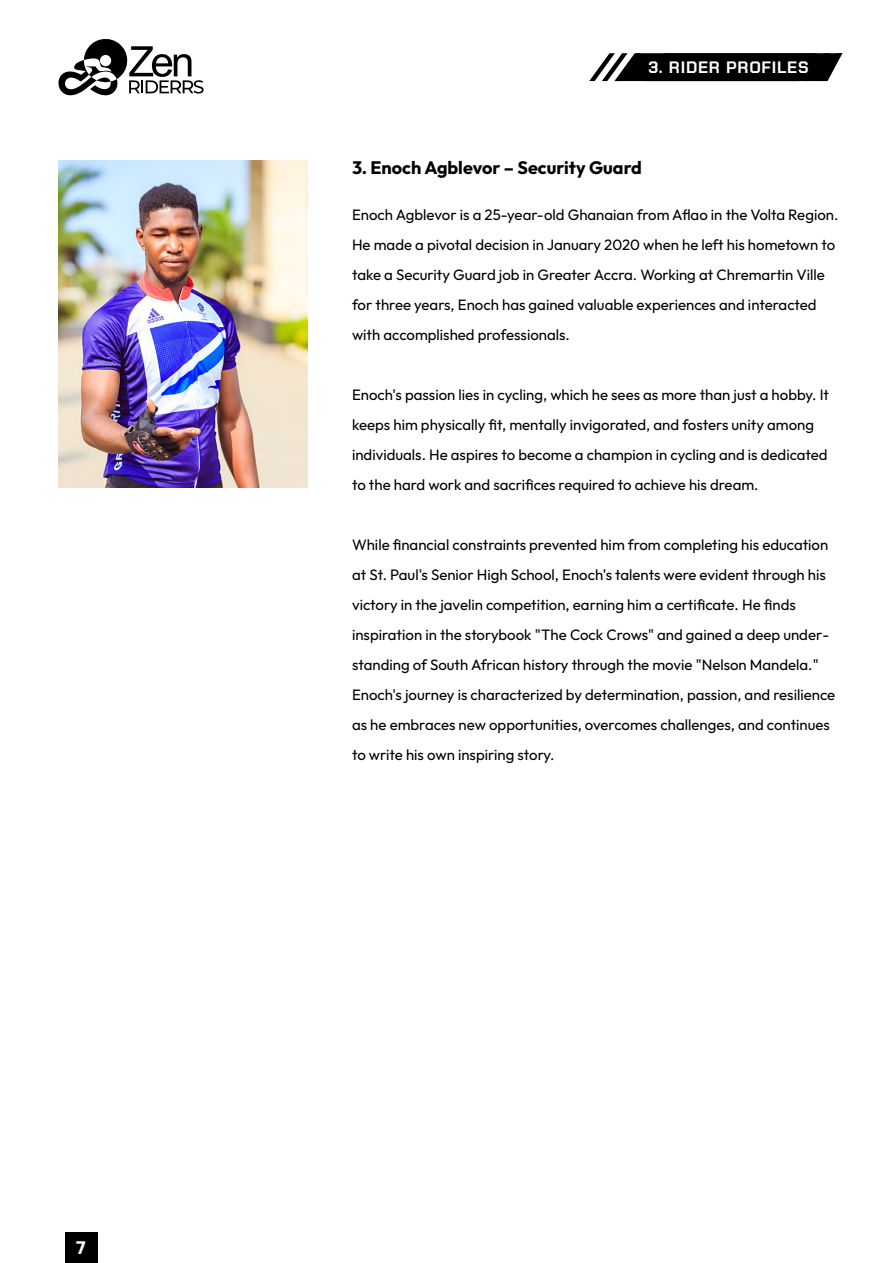
<style>
.page{position:relative;width:893px;height:1263px;background:#fff}
.page>*{position:absolute;margin:0;border:0;box-sizing:border-box;transform-origin:0 0}
.t1{font:700 18px "Outfit";color:#000}
.t2{font:700 18px "Outfit";color:#fff}
.t3{font:700 16.5px "Chakra Petch";letter-spacing:.045em;color:#fff}
.t4{font:15px/30px "Outfit";color:#000}
</style>
<div class="page">
<svg style="left:58px;top:39px;width:146px;height:57px"></svg>
<svg style="left:589px;top:53px;width:253px;height:28px;background:#202020"></svg>
<img style="left:58px;top:160px;width:250px;height:327px">
<div style="left:65px;top:1232px;width:33px;height:31px;background:#000"></div>
<p class="t2" style="left:76px;top:1237px;width:11px">7</p>
<p class="t3" style="left:648px;top:57px;width:162px">3. RIDER PROFILES</p>
<p class="t1" style="left:352px;top:157px;width:291px">3. Enoch Agblevor – Security Guard</p>
<p class="t4" style="left:352px;top:200px;width:488px">Enoch Agblevor is a 25-year-old Ghanaian from Aflao in the Volta Region.<br>He made a pivotal decision in January 2020 when he left his hometown to take a Security Guard job in Greater Accra. Working at Chremartin Ville for three years, Enoch has gained valuable experiences and interacted with accomplished professionals.</p>
<p class="t4" style="left:352px;top:380px;width:479px">Enoch's passion lies in cycling, which he sees as more than just a hobby. It keeps him physically fit, mentally invigorated, and fosters unity among individuals. He aspires to become a champion in cycling and is dedicated to the hard work and sacrifices required to achieve his dream.</p>
<p class="t4" style="left:352px;top:530px;width:485px">While financial constraints prevented him from completing his education at St. Paul's Senior High School, Enoch's talents were evident through his victory in the javelin competition, earning him a certificate. He finds inspiration in the storybook "The Cock Crows" and gained a deep under&shy;standing of South African history through the movie "Nelson Mandela." Enoch's journey is characterized by determination, passion, and resilience as he embraces new opportunities, overcomes challenges, and continues to write his own inspiring story.</p>
</div>
